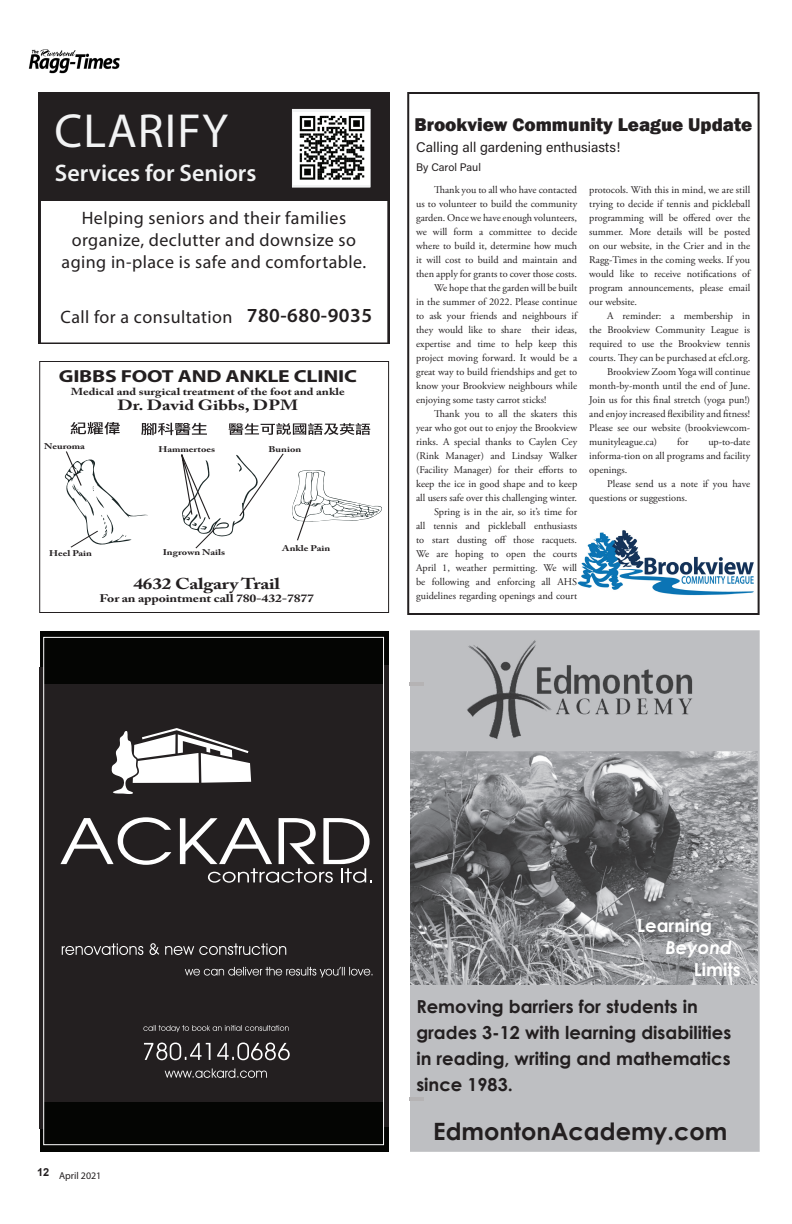
<style>
.page{position:relative;width:792px;height:1224px;background:#fff}
.page>*{position:absolute;margin:0;border:0;box-sizing:border-box;transform-origin:0 0}
.t1{font:48px "Myriad Pro";letter-spacing:.025em;color:#f2f3f4}
.t2{font:600 24px "Myriad Pro";color:#f2f3f4}
.t3{font:700 23.9px "Century Gothic";color:#231f20}
.t4{font:800 19px "Franklin Gothic";color:#231f20}
.t5{font:18px/21.6px "Myriad Pro";letter-spacing:.025em;color:#231f20;text-align:center}
.t6{font:700 17.9px/26.1px "Century Gothic";color:#231f20}
.t7{font:700 17.9px "Century Gothic";color:#fff}
.t8{font:italic 700 17.9px "Century Gothic";color:#fff}
.t9{font:700 17.5px "Myriad Pro";letter-spacing:-.01em;color:#231f20;scale:1.24 1}
.t10{font:700 15.6px "Adobe Caslon Pro";letter-spacing:-.01em;color:#231f20;scale:1.24 1}
.t11{font:700 14.7px "Adobe Caslon Pro";color:#231f20;scale:1.24 1}
.t12{font:14px "Acumin Variable Concept";color:#231f20}
.t13{font:700 11px "Adobe Caslon Pro";letter-spacing:-.01em;color:#231f20;scale:1.24 1}
.t14{font:11px "Acumin Variable Concept";color:#231f20}
.t15{font:10.3px/14px "Adobe Garamond Pro";color:#231f20;text-align:justify}
.t16{font:700 10.1px "Adobe Caslon Pro";color:#231f20;scale:1.24 1}
.t17{font:10px "Myriad Pro";color:#231f20}
.t18{font:700 8.3px "Adobe Caslon Pro";color:#231f20;scale:1.24 1}
.s1{font-weight:600;font-size:20px}
</style>
<div class="page">
<img style="left:28px;top:50px;width:91px;height:24px">
<div style="left:410px;top:630px;width:350px;height:522px;background:#bebfc2"></div>
<img style="left:410px;top:751px;width:347px;height:234px">
<img style="left:441px;top:635px;width:271px;height:112px">
<div style="left:407px;top:92px;width:353px;height:523px;border:2px solid #231f20"></div>
<div style="left:38px;top:92px;width:352px;height:110px;background:#231f20"></div>
<hr style="left:38px;top:92px;width:3px;height:252px;background:#231f20">
<hr style="left:387px;top:93px;width:3px;height:251px;background:#231f20">
<hr style="left:38px;top:342px;width:352px;height:2px;background:#231f20">
<div style="left:289px;top:106px;width:84px;height:84px;background:linear-gradient(to right,#f6f7f7,#f7f8f8)"></div>
<div style="left:287px;top:104px;width:89px;height:89px;border:5px solid #231f20"></div>
<img style="left:293px;top:112px;width:76px;height:72px">
<svg style="left:64px;top:422px;width:318px;height:127px"></svg>
<div style="left:39px;top:361px;width:350px;height:252px;border:1px solid #231f20"></div>
<img style="left:577px;top:530px;width:177px;height:66px">
<div style="left:39px;top:631px;width:350px;height:521px;background:#040503"></div>
<div style="left:34px;top:684px;width:364px;height:414px;background:#231f20"></div>
<svg style="left:60px;top:817px;width:111px;height:48px"></svg>
<svg style="left:180px;top:818px;width:192px;height:65px"></svg>
<svg style="left:112px;top:728px;width:139px;height:66px"></svg>
<svg style="left:185px;top:967px;width:187px;height:11px"></svg>
<svg style="left:62px;top:943px;width:224px;height:12px"></svg>
<svg style="left:144px;top:1043px;width:146px;height:17px"></svg>
<svg style="left:165px;top:1068px;width:102px;height:10px"></svg>
<svg style="left:143px;top:1025px;width:146px;height:7px"></svg>
<svg style="left:410px;top:663px;width:9px;height:19px"></svg>
<svg style="left:409px;top:1100px;width:10px;height:19px"></svg>
<div style="left:7px;top:630px;width:33px;height:531px;background:#fff"></div>
<div style="left:39px;top:668px;width:5px;height:461px;background:#231f20"></div>
<div style="left:384px;top:665px;width:5px;height:461px;background:#231f20"></div>
<div style="left:389px;top:630px;width:20px;height:541px;background:#fff"></div>
<div style="left:43px;top:1087px;width:342px;height:15px;background:#231f20"></div>
<hr style="left:409px;top:682px;width:15px;height:4px;background:#b5b3b4">
<hr style="left:409px;top:1097px;width:14px;height:3px;background:#b5b3b4">
<p class="t1" style="left:54px;top:102px;width:175px">CLARIFY</p>
<p class="t2" style="left:55px;top:157px;width:203px">Services for Seniors</p>
<p class="t5" style="left:62px;top:207px;width:306px">Helping seniors and their families organize, declutter and downsize so aging in-place is safe and comfortable.</p>
<p class="t5" style="left:61px;top:306px;width:313px">Call for a consultation <span class="s1">780-680-9035</span></p>
<p class="t9" style="left:59px;top:365px;width:242px">GIBBS FOOT AND ANKLE CLINIC</p>
<p class="t16" style="left:71px;top:386px;width:223px">Medical and surgical treatment of the foot and ankle</p>
<p class="t11" style="left:118px;top:396px;width:147px">Dr. David Gibbs, DPM</p>
<p class="t18" style="left:44px;top:441px;width:34px">Neuroma</p>
<p class="t18" style="left:158px;top:444px;width:47px">Hammertoes</p>
<p class="t18" style="left:269px;top:444px;width:28px">Bunion</p>
<p class="t18" style="left:49px;top:548px;width:36px">Heel Pain</p>
<p class="t18" style="left:163px;top:547px;width:52px">Ingrown Nails</p>
<p class="t18" style="left:282px;top:544px;width:40px">Ankle Pain</p>
<p class="t10" style="left:133px;top:575px;width:120px">4632 Calgary Trail</p>
<p class="t13" style="left:99px;top:592px;width:175px">For an appointment call 780-432-7877</p>
<p class="t4" style="left:415px;top:112px;width:339px">Brookview Community League Update</p>
<p class="t12" style="left:416px;top:137px;width:206px">Calling all gardening enthusiasts!</p>
<p class="t14" style="left:416px;top:160px;width:66px">By Carol Paul</p>
<p class="t15" style="left:416px;top:183px;width:163px;text-indent:18px">Thank you to all who have contacted us to volunteer to build the community garden. Once we have enough volunteers, we will form a committee to decide where to build it, determine how much it will cost to build and maintain and then apply for grants to cover those costs.</p>
<p class="t15" style="left:416px;top:281px;width:163px;text-indent:18px">We hope that the garden will be built in the summer of 2022. Please continue to ask your friends and neighbours if they would like to share their ideas, expertise and time to help keep this project moving forward. It would be a great way to build friendships and get to know your Brookview neighbours while enjoying some tasty carrot sticks!</p>
<p class="t15" style="left:416px;top:407px;width:163px;text-indent:18px">Thank you to all the skaters this year who got out to enjoy the Brookview rinks. A special thanks to Caylen Cey (Rink Manager) and Lindsay Walker (Facility Manager) for their efforts to keep the ice in good shape and to keep all users safe over this challenging winter.</p>
<p class="t15" style="left:416px;top:505px;width:163px;text-indent:18px">Spring is in the air, so it’s time for all tennis and pickleball enthusiasts to start dusting off those racquets.<br>We are hoping to open the courts April 1, weather permitting. We will be following and enforcing all AHS guidelines regarding openings and court</p>
<p class="t15" style="left:589px;top:183px;width:163px">protocols. With this in mind, we are still trying to decide if tennis and pickleball programming will be offered over the summer. More details will be posted on our website, in the Crier and in the Ragg-Times in the coming weeks. If you would like to receive notifications of program announcements, please email our website.</p>
<p class="t15" style="left:589px;top:309px;width:163px;text-indent:18px">A reminder: a membership in the Brookview Community League is required to use the Brookview tennis courts. They can be purchased at efcl.org.</p>
<p class="t15" style="left:589px;top:365px;width:163px;text-indent:18px">Brookview Zoom Yoga will continue month-by-month until the end of June.<br>Join us for this final stretch (yoga pun!) and enjoy increased flexibility and fitness!<br>Please see our website (brookviewcom&shy;munityleague.ca)</p>
<p class="t15" style="left:589px;top:435px;width:163px;text-indent:119px">up-to-date informa-tion on all programs and facility openings.</p>
<p class="t15" style="left:589px;top:477px;width:163px;text-indent:18px">Please send us a note if you have questions or suggestions.</p>
<p class="t15" style="left:677px;top:435px;width:13px">for</p>
<p class="t17" style="left:37px;top:1169px;width:66px"><sup>12</sup> April 2021</p>
<p class="t7" style="left:637px;top:912px;width:76px">Learning</p>
<p class="t8" style="left:666px;top:934px;width:68px">Beyond</p>
<p class="t7" style="left:694px;top:956px;width:48px">Limits</p>
<p class="t6" style="left:416px;top:992px;width:316px">Removing barriers for students in grades 3-12 with learning disabilities in reading, writing and mathematics since 1983.</p>
<p class="t3" style="left:433px;top:1113px;width:296px">EdmontonAcademy.com</p>
</div>
